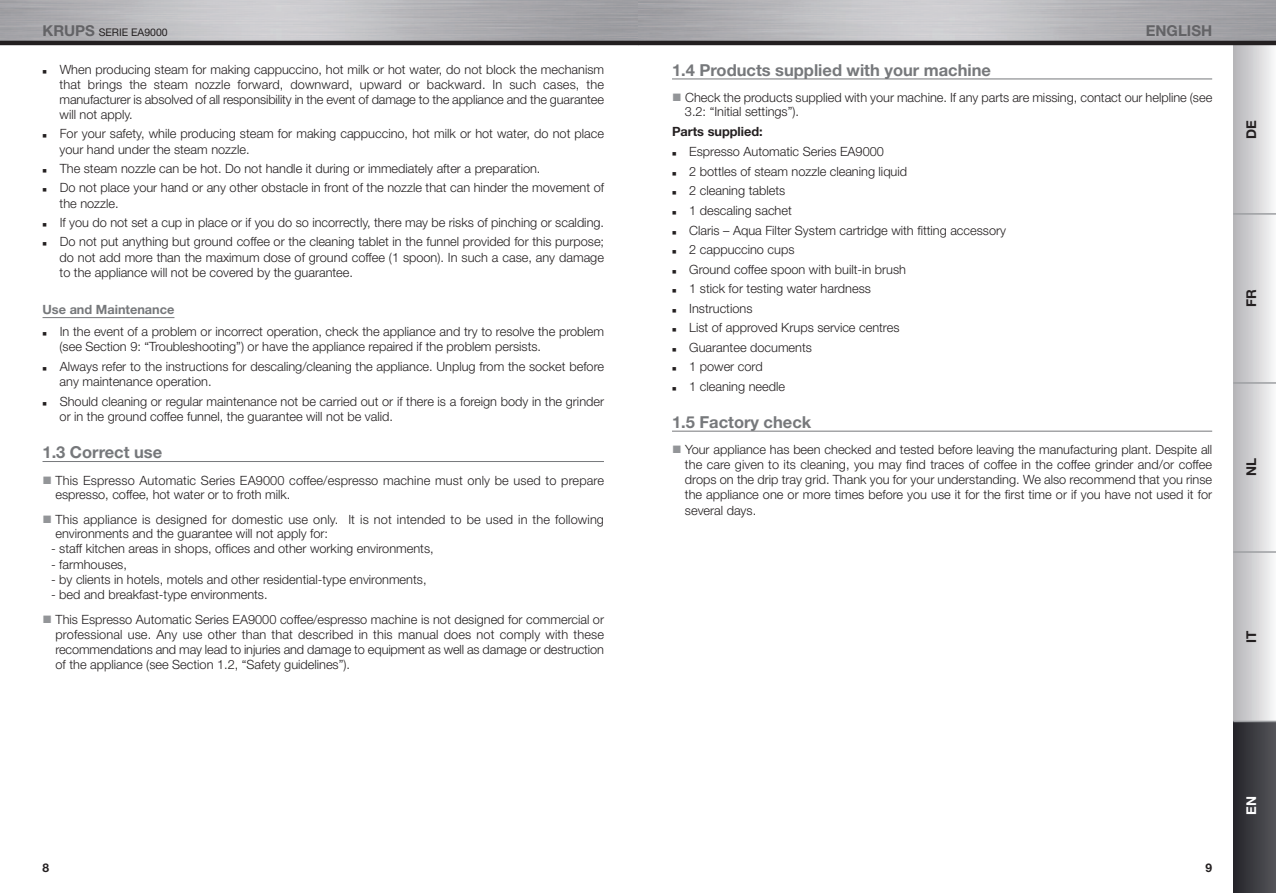
<style>
.page{position:relative;width:1276px;height:893px;background:#fff}
.page>*{position:absolute;margin:0;border:0;box-sizing:border-box;transform-origin:0 0}
.t1{font:700 16.5px "Helvetica Neue";color:#76787b}
.t2{font:700 15px "Helvetica Neue";color:#636366}
.t3{font:700 13.5px "Helvetica Neue";color:#231f20}
.t4{font:700 13.5px "Helvetica Neue";color:#fff}
.t5{font:300 12.75px/15.1px "Helvetica Neue";color:#231f20}
.t6{font:700 12.75px "Helvetica Neue";color:#76787b}
.t7{font:700 12.75px "Helvetica Neue";color:#231f20}
.t8{font:700 12px "Helvetica Neue";color:#231f20}
.t9{font:10.5px "Helvetica Neue";color:#231f20}
.s1{font-weight:700;font-size:15px;color:#636366}
.s2{color:#939598}
</style>
<div class="page">
<div style="left:1233px;top:45px;width:42px;height:169px;background:linear-gradient(to right,#b3b3b7,#f5f5f6)"></div>
<div style="left:1233px;top:214px;width:42px;height:169px;background:linear-gradient(to right,#b3b3b7,#f5f5f6)"></div>
<div style="left:1233px;top:383px;width:42px;height:169px;background:linear-gradient(to right,#b3b3b7,#f5f5f6)"></div>
<div style="left:1233px;top:552px;width:42px;height:169px;background:linear-gradient(to right,#b3b3b7,#f5f5f6)"></div>
<div style="left:1233px;top:722px;width:43px;height:171px;background:linear-gradient(to right,#242429,#545559)"></div>
<hr style="left:1233px;top:213px;width:43px;height:2px;background:#9d9fa2">
<hr style="left:1233px;top:382px;width:43px;height:2px;background:#9d9fa2">
<hr style="left:1233px;top:551px;width:43px;height:2px;background:#9d9fa2">
<hr style="left:1233px;top:721px;width:43px;height:1px;background:#9d9fa2">
<hr style="left:672px;top:79px;width:540px;height:1px;background:#76787b">
<hr style="left:672px;top:431px;width:540px;height:1px;background:#76787b">
<svg style="left:0;top:0;width:638px;height:41px;background:#b5b4b8"></svg>
<hr style="left:43px;top:317px;width:131px;height:1px;background:#76787b">
<hr style="left:43px;top:461px;width:561px;height:1px;background:#76787b">
<hr style="left:638px;top:41px;width:638px;height:4px;background:#231f20">
<hr style="left:0;top:41px;width:638px;height:4px;background:#231f20">
<p class="t9" style="left:43px;top:29px;width:127px"><span class="s1">KRUPS</span> SERIE EA9000</p>
<p class="t2" style="left:1145px;top:25px;width:68px">ENGLISH</p>
<p class="t5" style="left:60px;top:63px;width:546px;text-align:justify;text-indent:-17px">■ When producing steam for making cappuccino, hot milk or hot water, do not block the mechanism that brings the steam nozzle forward, downward, upward or backward. In such cases, the manufacturer is absolved of all responsibility in the event of damage to the appliance and the guarantee will not apply.</p>
<p class="t5" style="left:60px;top:128px;width:546px;text-indent:-17px">■ For your safety, while producing steam for making cappuccino, hot milk or hot water, do not place your hand under the steam nozzle.</p>
<p class="t5" style="left:43px;top:162px;width:499px">■ The steam nozzle can be hot. Do not handle it during or immediately after a preparation.</p>
<p class="t5" style="left:60px;top:182px;width:546px;text-indent:-17px">■ Do not place your hand or any other obstacle in front of the nozzle that can hinder the movement of the nozzle.</p>
<p class="t5" style="left:43px;top:216px;width:563px">■ If you do not set a cup in place or if you do so incorrectly, there may be risks of pinching or scalding.</p>
<p class="t5" style="left:60px;top:235px;width:546px;text-align:justify;text-indent:-17px">■ Do not put anything but ground coffee or the cleaning tablet in the funnel provided for this purpose; do not add more than the maximum dose of ground coffee (1 spoon). In such a case, any damage to the appliance will not be covered by the guarantee.</p>
<p class="t6" style="left:43px;top:305px;width:133px">Use and Maintenance</p>
<p class="t5" style="left:60px;top:326px;width:546px;line-height:14.5px;text-indent:-17px">■ In the event of a problem or incorrect operation, check the appliance and try to resolve the problem (see Section 9: “Troubleshooting”) or have the appliance repaired if the problem persists.</p>
<p class="t5" style="left:60px;top:361px;width:546px;line-height:14.5px;text-indent:-17px">■ Always refer to the instructions for descaling/cleaning the appliance. Unplug from the socket before any maintenance operation.</p>
<p class="t5" style="left:60px;top:395px;width:546px;line-height:14.5px;text-indent:-17px">■ Should cleaning or regular maintenance not be carried out or if there is a foreign body in the grinder or in the ground coffee funnel, the guarantee will not be valid.</p>
<p class="t1" style="left:43px;top:446px;width:121px">1.3 Correct use</p>
<p class="t5" style="left:55px;top:474px;width:550px;line-height:14.5px;text-indent:-13px"><span class="s2">■</span> This Espresso Automatic Series EA9000 coffee/espresso machine must only be used to prepare espresso, coffee, hot water or to froth milk.</p>
<p class="t5" style="left:55px;top:513px;width:550px;line-height:14.5px;text-indent:-13px"><span class="s2">■</span> This appliance is designed for domestic use only. It is not intended to be used in the following environments and the guarantee will not apply for:</p>
<p class="t5" style="left:51px;top:543px;width:384px">- staff kitchen areas in shops, offices and other working environments,</p>
<p class="t5" style="left:51px;top:558px;width:77px">- farmhouses,</p>
<p class="t5" style="left:51px;top:573px;width:377px">- by clients in hotels, motels and other residential-type environments,</p>
<p class="t5" style="left:51px;top:588px;width:218px">- bed and breakfast-type environments.</p>
<p class="t5" style="left:55px;top:613px;width:550px;text-align:justify;text-indent:-13px"><span class="s2">■</span> This Espresso Automatic Series EA9000 coffee/espresso machine is not designed for commercial or professional use. Any use other than that described in this manual does not comply with these recommendations and may lead to injuries and damage to equipment as well as damage or destruction of the appliance (see Section 1.2, “Safety guidelines”).</p>
<p class="t1" style="left:672px;top:64px;width:320px">1.4 Products supplied with your machine</p>
<p class="t5" style="left:685px;top:91px;width:529px;line-height:14.5px;text-indent:-13px"><span class="s2">■</span> Check the products supplied with your machine. If any parts are missing, contact our helpline (see<br>3.2: “Initial settings”).</p>
<p class="t7" style="left:672px;top:127px;width:92px">Parts supplied:</p>
<p class="t5" style="left:672px;top:145px;width:213px">■ Espresso Automatic Series EA9000</p>
<p class="t5" style="left:672px;top:165px;width:237px">■ 2 bottles of steam nozzle cleaning liquid</p>
<p class="t5" style="left:672px;top:185px;width:115px">■ 2 cleaning tablets</p>
<p class="t5" style="left:672px;top:204px;width:121px">■ 1 descaling sachet</p>
<p class="t5" style="left:672px;top:224px;width:335px">■ Claris – Aqua Filter System cartridge with fitting accessory</p>
<p class="t5" style="left:672px;top:243px;width:124px">■ 2 cappuccino cups</p>
<p class="t5" style="left:672px;top:263px;width:236px">■ Ground coffee spoon with built-in brush</p>
<p class="t5" style="left:672px;top:282px;width:200px">■ 1 stick for testing water hardness</p>
<p class="t5" style="left:672px;top:302px;width:82px">■ Instructions</p>
<p class="t5" style="left:672px;top:321px;width:229px">■ List of approved Krups service centres</p>
<p class="t5" style="left:672px;top:341px;width:141px">■ Guarantee documents</p>
<p class="t5" style="left:672px;top:360px;width:92px">■ 1 power cord</p>
<p class="t5" style="left:672px;top:380px;width:114px">■ 1 cleaning needle</p>
<p class="t1" style="left:672px;top:416px;width:141px">1.5 Factory check</p>
<p class="t5" style="left:685px;top:443px;width:529px;text-align:justify;text-indent:-13px"><span class="s2">■</span> Your appliance has been checked and tested before leaving the manufacturing plant. Despite all the care given to its cleaning, you may find traces of coffee in the coffee grinder and/or coffee drops on the drip tray grid. Thank you for your understanding. We also recommend that you rinse the appliance one or more times before you use it for the first time or if you have not used it for several days.</p>
<p class="t3" style="left:1246px;top:139px;width:20px;rotate:-90deg">DE</p>
<p class="t3" style="left:1246px;top:307px;width:19px;rotate:-90deg">FR</p>
<p class="t3" style="left:1246px;top:476px;width:19px;rotate:-90deg">NL</p>
<p class="t3" style="left:1246px;top:643px;width:14px;rotate:-90deg">IT</p>
<p class="t4" style="left:1246px;top:815px;width:20px;rotate:-90deg">EN</p>
<p class="t8" style="left:43px;top:864px;width:8px">8</p>
<p class="t8" style="left:1205px;top:863px;width:8px">9</p>
</div>
